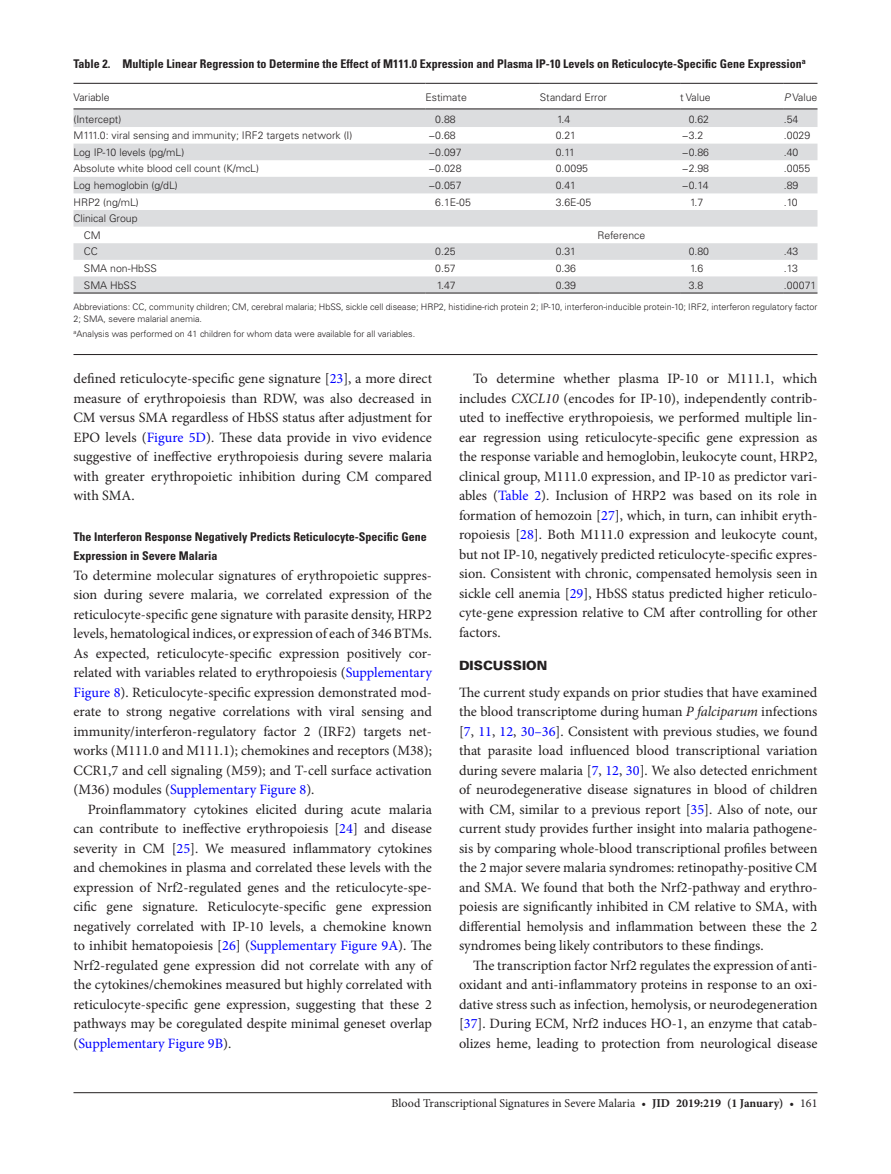
<style>
.page{position:relative;width:891px;height:1174px;background:#fff}
.page>*{position:absolute;margin:0;border:0;box-sizing:border-box;transform-origin:0 0}
.t1{font:14.25px/19.5px "Minion Pro";color:#231f20;text-align:justify}
.t2{font:900 12.75px "Univers LT Std";color:#231f20}
.t3{font:700 condensed 12px/19.5px "Univers LT Std";color:#231f20}
.t4{font:12px "Minion Pro";color:#231f20}
.t5{font:300 10.5px/16.6px "Univers LT Std";color:#231f20}
.t6{font:300 9px/12px "Univers LT Std";color:#231f20}
.s1{font-style:italic}
.s2{color:#00f}
.s3{font-weight:700}
</style>
<div class="page">
<hr style="left:74px;top:1092px;width:744px;height:1px;background:#231f20">
<hr style="left:74px;top:354px;width:744px;height:1px;background:#231f20">
<svg style="left:74px;top:110px;width:744px;height:183px;fill:#dcdddf"></svg>
<hr style="left:74px;top:83px;width:351px;height:1px;background:#231f20">
<hr style="left:74px;top:109px;width:351px;height:1px;background:#231f20">
<hr style="left:425px;top:83px;width:115px;height:1px;background:#231f20">
<hr style="left:425px;top:109px;width:115px;height:1px;background:#231f20">
<hr style="left:540px;top:83px;width:140px;height:1px;background:#231f20">
<hr style="left:540px;top:109px;width:140px;height:1px;background:#231f20">
<hr style="left:680px;top:83px;width:104px;height:1px;background:#231f20">
<hr style="left:680px;top:109px;width:104px;height:1px;background:#231f20">
<hr style="left:784px;top:83px;width:34px;height:1px;background:#231f20">
<hr style="left:784px;top:109px;width:34px;height:1px;background:#231f20">
<hr style="left:74px;top:293px;width:351px;height:1px;background:#231f20">
<hr style="left:425px;top:293px;width:115px;height:1px;background:#231f20">
<hr style="left:540px;top:293px;width:140px;height:1px;background:#231f20">
<hr style="left:680px;top:293px;width:104px;height:1px;background:#231f20">
<hr style="left:784px;top:293px;width:34px;height:1px;background:#231f20">
<p class="t3" style="left:74px;top:54px;width:734px">Table 2. Multiple Linear Regression to Determine the Effect of M111.0 Expression and Plasma IP-10 Levels on Reticulocyte-Specific Gene Expression<sup>a</sup></p>
<p class="t5" style="left:74px;top:89px;width:38px">Variable</p>
<p class="t5" style="left:425px;top:89px;width:43px">Estimate</p>
<p class="t5" style="left:540px;top:89px;width:69px">Standard Error</p>
<p class="t5" style="left:680px;top:89px;width:32px">t Value</p>
<p class="t5" style="left:784px;top:89px;width:35px"><span class="s1">P</span> Value</p>
<p class="t5" style="left:73px;top:110px;width:49px">(Intercept)</p>
<p class="t5" style="left:435px;top:110px;width:22px">0.88</p>
<p class="t5" style="left:557px;top:110px;width:15px">1.4</p>
<p class="t5" style="left:689px;top:110px;width:22px">0.62</p>
<p class="t5" style="left:784px;top:110px;width:16px">.54</p>
<p class="t5" style="left:73px;top:127px;width:280px">M111.0: viral sensing and immunity; IRF2 targets network (I)</p>
<p class="t5" style="left:428px;top:127px;width:29px">−0.68</p>
<p class="t5" style="left:556px;top:127px;width:22px">0.21</p>
<p class="t5" style="left:682px;top:127px;width:23px">−3.2</p>
<p class="t5" style="left:784px;top:127px;width:28px">.0029</p>
<p class="t5" style="left:73px;top:144px;width:112px">Log IP-10 levels (pg/mL)</p>
<p class="t5" style="left:428px;top:144px;width:35px">−0.097</p>
<p class="t5" style="left:556px;top:144px;width:21px">0.11</p>
<p class="t5" style="left:682px;top:144px;width:29px">−0.86</p>
<p class="t5" style="left:784px;top:144px;width:16px">.40</p>
<p class="t5" style="left:73px;top:160px;width:187px">Absolute white blood cell count (K/mcL)</p>
<p class="t5" style="left:428px;top:160px;width:35px">−0.028</p>
<p class="t5" style="left:556px;top:160px;width:34px">0.0095</p>
<p class="t5" style="left:682px;top:160px;width:29px">−2.98</p>
<p class="t5" style="left:784px;top:160px;width:28px">.0055</p>
<p class="t5" style="left:73px;top:177px;width:106px">Log hemoglobin (g/dL)</p>
<p class="t5" style="left:428px;top:177px;width:35px">−0.057</p>
<p class="t5" style="left:556px;top:177px;width:22px">0.41</p>
<p class="t5" style="left:682px;top:177px;width:28px">−0.14</p>
<p class="t5" style="left:784px;top:177px;width:16px">.89</p>
<p class="t5" style="left:73px;top:193px;width:67px">HRP2 (ng/mL)</p>
<p class="t5" style="left:435px;top:193px;width:37px">6.1E-05</p>
<p class="t5" style="left:556px;top:193px;width:37px">3.6E-05</p>
<p class="t5" style="left:690px;top:193px;width:15px">1.7</p>
<p class="t5" style="left:784px;top:193px;width:15px">.10</p>
<p class="t5" style="left:84px;top:210px;width:55px;text-indent:-10px">Clinical Group<br>CM</p>
<p class="t5" style="left:598px;top:227px;width:49px">Reference</p>
<p class="t5" style="left:84px;top:243px;width:16px">CC</p>
<p class="t5" style="left:435px;top:243px;width:22px">0.25</p>
<p class="t5" style="left:556px;top:243px;width:22px">0.31</p>
<p class="t5" style="left:689px;top:243px;width:22px">0.80</p>
<p class="t5" style="left:784px;top:243px;width:16px">.43</p>
<p class="t5" style="left:84px;top:260px;width:74px">SMA non-HbSS</p>
<p class="t5" style="left:435px;top:260px;width:22px">0.57</p>
<p class="t5" style="left:556px;top:260px;width:22px">0.36</p>
<p class="t5" style="left:690px;top:260px;width:15px">1.6</p>
<p class="t5" style="left:784px;top:260px;width:16px">.13</p>
<p class="t5" style="left:84px;top:276px;width:54px">SMA HbSS</p>
<p class="t5" style="left:437px;top:276px;width:20px">1.47</p>
<p class="t5" style="left:556px;top:276px;width:22px">0.39</p>
<p class="t5" style="left:689px;top:276px;width:16px">3.8</p>
<p class="t5" style="left:784px;top:276px;width:34px">.00071</p>
<p class="t6" style="left:74px;top:301px;width:746px">Abbreviations: CC, community children; CM, cerebral malaria; HbSS, sickle cell disease; HRP2, histidine-rich protein 2; IP-10, interferon-inducible protein-10; IRF2, interferon regulatory factor<br>2; SMA, severe malarial anemia.</p>
<p class="t6" style="left:74px;top:328px;width:343px"><sup>a</sup>Analysis was performed on 41 children for whom data were available for all variables.</p>
<p class="t1" style="left:74px;top:369px;width:360px">defined reticulocyte-specific gene signature [<span class="s2">23</span>], a more direct measure of erythropoiesis than RDW, was also decreased in CM versus SMA regardless of HbSS status after adjustment for EPO levels (<span class="s2">Figure 5D</span>). These data provide in vivo evidence suggestive of ineffective erythropoiesis during severe malaria with greater erythropoietic inhibition during CM compared with SMA.</p>
<p class="t3" style="left:74px;top:527px;width:355px">The Interferon Response Negatively Predicts Reticulocyte-Specific Gene<br>Expression in Severe Malaria</p>
<p class="t1" style="left:74px;top:566px;width:360px">To determine molecular signatures of erythropoietic suppres&shy;sion during severe malaria, we correlated expression of the reticulocyte-specific gene signature with parasite density, HRP2 levels, hematological indices, or expression of each of 346 BTMs.<br>As expected, reticulocyte-specific expression positively cor&shy;related with variables related to erythropoiesis (<span class="s2">Supplementary Figure 8</span>). Reticulocyte-specific expression demonstrated mod&shy;erate to strong negative correlations with viral sensing and immunity/interferon-regulatory factor 2 (IRF2) targets net&shy;works (M111.0 and M111.1); chemokines and receptors (M38); CCR1,7 and cell signaling (M59); and T-cell surface activation (M36) modules (<span class="s2">Supplementary Figure 8</span>).</p>
<p class="t1" style="left:74px;top:799px;width:360px;text-indent:14px">Proinflammatory cytokines elicited during acute malaria can contribute to ineffective erythropoiesis [<span class="s2">24</span>] and disease severity in CM [<span class="s2">25</span>]. We measured inflammatory cytokines and chemokines in plasma and correlated these levels with the expression of Nrf2-regulated genes and the reticulocyte-spe&shy;cific gene signature. Reticulocyte-specific gene expression negatively correlated with IP-10 levels, a chemokine known to inhibit hematopoiesis [<span class="s2">26</span>] (<span class="s2">Supplementary Figure 9A</span>). The Nrf2-regulated gene expression did not correlate with any of the cytokines/chemokines measured but highly correlated with reticulocyte-specific gene expression, suggesting that these 2 pathways may be coregulated despite minimal geneset overlap (<span class="s2">Supplementary Figure 9B</span>).</p>
<p class="t1" style="left:459px;top:369px;width:360px;text-indent:14px">To determine whether plasma IP-10 or M111.1, which includes <span class="s1">CXCL10</span> (encodes for IP-10), independently contrib&shy;uted to ineffective erythropoiesis, we performed multiple lin&shy;ear regression using reticulocyte-specific gene expression as the response variable and hemoglobin, leukocyte count, HRP2, clinical group, M111.0 expression, and IP-10 as predictor vari&shy;ables (<span class="s2">Table 2</span>). Inclusion of HRP2 was based on its role in formation of hemozoin [<span class="s2">27</span>], which, in turn, can inhibit eryth&shy;ropoiesis [<span class="s2">28</span>]. Both M111.0 expression and leukocyte count, but not IP-10, negatively predicted reticulocyte-specific expres&shy;sion. Consistent with chronic, compensated hemolysis seen in sickle cell anemia [<span class="s2">29</span>], HbSS status predicted higher reticulo&shy;cyte-gene expression relative to CM after controlling for other factors.</p>
<p class="t2" style="left:459px;top:657px;width:90px">DISCUSSION</p>
<p class="t1" style="left:459px;top:683px;width:360px">The current study expands on prior studies that have examined the blood transcriptome during human <span class="s1">P falciparum</span> infections [<span class="s2">7</span>, <span class="s2">11</span>, <span class="s2">12</span>, <span class="s2">30–36</span>]. Consistent with previous studies, we found that parasite load influenced blood transcriptional variation during severe malaria [<span class="s2">7</span>, <span class="s2">12</span>, <span class="s2">30</span>]. We also detected enrichment of neurodegenerative disease signatures in blood of children with CM, similar to a previous report [<span class="s2">35</span>]. Also of note, our current study provides further insight into malaria pathogene&shy;sis by comparing whole-blood transcriptional profiles between the 2 major severe malaria syndromes: retinopathy-positive CM and SMA. We found that both the Nrf2-pathway and erythro&shy;poiesis are significantly inhibited in CM relative to SMA, with differential hemolysis and inflammation between these the 2 syndromes being likely contributors to these findings.</p>
<p class="t1" style="left:459px;top:955px;width:360px;text-indent:14px">The transcription factor Nrf2 regulates the expression of anti&shy;oxidant and anti-inflammatory proteins in response to an oxi&shy;dative stress such as infection, hemolysis, or neurodegeneration [<span class="s2">37</span>]. During ECM, Nrf2 induces HO-1, an enzyme that catab&shy;olizes heme, leading to protection from neurological disease</p>
<p class="t4" style="left:392px;top:1095px;width:427px">Blood Transcriptional Signatures in Severe Malaria • <span class="s3">JID 2019:219 (1 January)</span> • 161</p>
</div>
